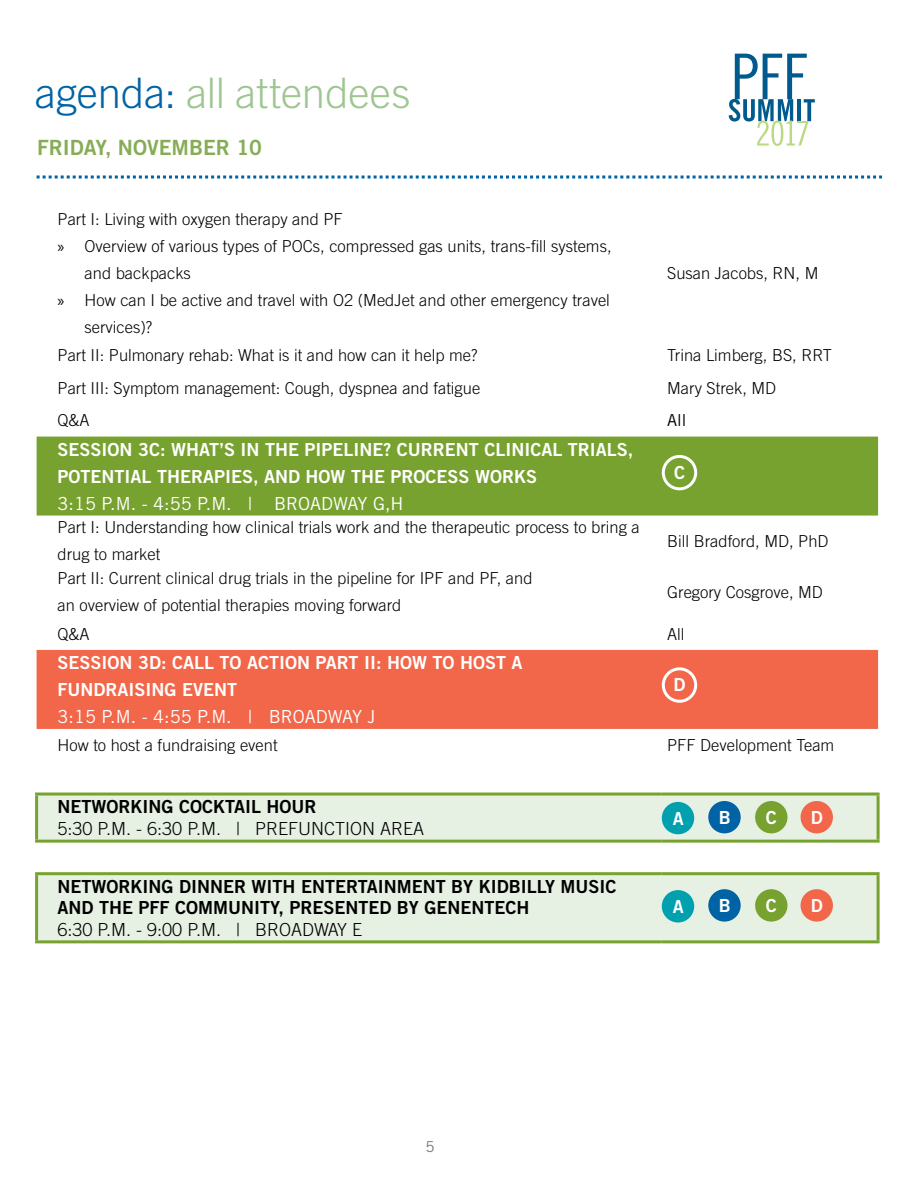
<style>
.page{position:relative;width:918px;height:1188px;background:#fff}
.page>*{position:absolute;margin:0;border:0;box-sizing:border-box;transform-origin:0 0}
.t1{font:300 42px "Trade Gothic LT Std";letter-spacing:-.005em;color:#9ec691}
.t2{font:21px "Trade Gothic LT Std Bd 2";color:#86ad56}
.t3{font:18px/27px "Trade Gothic LT Std Bd 2";color:#fff}
.t4{font:18px/21.6px "Trade Gothic LT Std Bd 2";color:#000}
.t5{font:300 18px "Trade Gothic LT Std";color:#000}
.t6{font:18px "Trade Gothic LT Std";color:#fff}
.t7{font:300 16.5px/27px "Trade Gothic LT Std";color:#000}
.t8{font:16.5px "Trade Gothic LT Std";color:#000}
.t9{font:15px "Trade Gothic LT Std";color:#817569}
.s1{color:#0063a5}
.s2{font-family:"Myriad Pro";font-weight:400}
</style>
<div class="page">
<svg style="left:729px;top:54px;width:86px;height:92px"></svg>
<svg style="left:37px;top:176px;width:845px;height:2px"></svg>
<div style="left:37px;top:437px;width:841px;height:79px;background:#78a22f"></div>
<div style="left:37px;top:650px;width:841px;height:79px;background:#f26649"></div>
<svg style="left:38px;top:796px;width:839px;height:144px;fill:#e6f0e3"></svg>
<hr style="left:35px;top:793px;width:626px;height:3px;background:#78a22f">
<hr style="left:35px;top:796px;width:3px;height:44px;background:#78a22f">
<hr style="left:661px;top:793px;width:219px;height:3px;background:#78a22f">
<hr style="left:877px;top:796px;width:3px;height:44px;background:#78a22f">
<hr style="left:35px;top:840px;width:626px;height:3px;background:#78a22f">
<hr style="left:661px;top:840px;width:219px;height:3px;background:#78a22f">
<hr style="left:35px;top:872px;width:626px;height:3px;background:#78a22f">
<hr style="left:35px;top:875px;width:3px;height:65px;background:#78a22f">
<hr style="left:661px;top:872px;width:219px;height:3px;background:#78a22f">
<hr style="left:877px;top:875px;width:3px;height:65px;background:#78a22f">
<hr style="left:35px;top:940px;width:626px;height:3px;background:#78a22f">
<hr style="left:661px;top:940px;width:219px;height:3px;background:#78a22f">
<div style="left:662px;top:455px;width:35px;height:35px;border:3px solid #fff;border-radius:50%"></div>
<div style="left:662px;top:667px;width:35px;height:36px;border:3px solid #fff;border-radius:50%"></div>
<div style="left:708px;top:889px;width:33px;height:33px;background:#0063a5;border-radius:50%"></div>
<div style="left:755px;top:889px;width:33px;height:33px;background:#78a22f;border-radius:50%"></div>
<div style="left:801px;top:889px;width:32px;height:33px;background:#f26649;border-radius:50%"></div>
<div style="left:662px;top:890px;width:32px;height:32px;background:#00a0af;border-radius:50%"></div>
<div style="left:708px;top:801px;width:33px;height:32px;background:#0063a5;border-radius:50%"></div>
<div style="left:755px;top:801px;width:33px;height:32px;background:#78a22f;border-radius:50%"></div>
<div style="left:801px;top:801px;width:32px;height:32px;background:#f26649;border-radius:50%"></div>
<div style="left:662px;top:802px;width:32px;height:32px;background:#00a0af;border-radius:50%"></div>
<h1 class="t1" style="left:35px;top:68px;width:377px"><span class="s1">agenda:</span> all attendees</h1>
<p class="t2" style="left:37px;top:135px;width:226px">FRIDAY, NOVEMBER 10</p>
<p class="t7" style="left:58px;top:205px;width:287px">Part I: Living with oxygen therapy and PF</p>
<p class="t7" style="left:58px;top:232px;width:556px"><span class="s2">»</span> Overview of various types of POCs, compressed gas units, trans-fill systems,</p>
<p class="t7" style="left:85px;top:259px;width:108px">and backpacks</p>
<p class="t7" style="left:58px;top:286px;width:554px"><span class="s2">»</span> How can I be active and travel with O2 (MedJet and other emergency travel</p>
<p class="t7" style="left:85px;top:313px;width:69px">services)?</p>
<p class="t7" style="left:667px;top:259px;width:153px">Susan Jacobs, RN, M</p>
<p class="t7" style="left:58px;top:342px;width:421px">Part II: Pulmonary rehab: What is it and how can it help me?</p>
<p class="t7" style="left:667px;top:342px;width:166px">Trina Limberg, BS, RRT</p>
<p class="t7" style="left:58px;top:374px;width:424px">Part III: Symptom management: Cough, dyspnea and fatigue</p>
<p class="t7" style="left:667px;top:374px;width:111px">Mary Strek, MD</p>
<p class="t7" style="left:58px;top:407px;width:34px">Q&amp;A</p>
<p class="t8" style="left:667px;top:410px;width:21px">All</p>
<p class="t3" style="left:58px;top:435px;width:577px">SESSION 3C: WHAT’S IN THE PIPELINE? CURRENT CLINICAL TRIALS,<br>POTENTIAL THERAPIES, AND HOW THE PROCESS WORKS</p>
<p class="t6" style="left:58px;top:492px;width:347px">3:15 P.M. - 4:55 P.M. | BROADWAY G,H</p>
<p class="t7" style="left:58px;top:514px;width:584px">Part I: Understanding how clinical trials work and the therapeutic process to bring a drug to market</p>
<p class="t3" style="left:674px;top:459px;width:12px">C</p>
<p class="t7" style="left:667px;top:527px;width:163px">Bill Bradford, MD, PhD</p>
<p class="t7" style="left:58px;top:565px;width:476px">Part II: Current clinical drug trials in the pipeline for IPF and PF, and an overview of potential therapies moving forward</p>
<p class="t7" style="left:667px;top:578px;width:157px">Gregory Cosgrove, MD</p>
<p class="t7" style="left:58px;top:620px;width:34px">Q&amp;A</p>
<p class="t7" style="left:667px;top:620px;width:19px">All</p>
<p class="t3" style="left:58px;top:649px;width:466px">SESSION 3D: CALL TO ACTION PART II: HOW TO HOST A<br>FUNDRAISING EVENT</p>
<p class="t6" style="left:58px;top:706px;width:320px">3:15 P.M. - 4:55 P.M. | BROADWAY J</p>
<p class="t7" style="left:58px;top:732px;width:222px">How to host a fundraising event</p>
<p class="t7" style="left:667px;top:732px;width:169px">PFF Development Team</p>
<p class="t3" style="left:673px;top:671px;width:14px">D</p>
<p class="t4" style="left:58px;top:796px;width:261px">NETWORKING COCKTAIL HOUR</p>
<p class="t5" style="left:58px;top:818px;width:368px">5:30 P.M. - 6:30 P.M. | PREFUNCTION AREA</p>
<p class="t4" style="left:58px;top:875px;width:560px">NETWORKING DINNER WITH ENTERTAINMENT BY KIDBILLY MUSIC<br>AND THE PFF COMMUNITY, PRESENTED BY GENENTECH</p>
<p class="t5" style="left:58px;top:919px;width:306px">6:30 P.M. - 9:00 P.M. | BROADWAY E</p>
<p class="t3" style="left:673px;top:804px;width:12px">A</p>
<p class="t3" style="left:719px;top:803px;width:14px">B</p>
<p class="t3" style="left:766px;top:803px;width:12px">C</p>
<p class="t3" style="left:811px;top:803px;width:14px">D</p>
<p class="t3" style="left:673px;top:893px;width:12px">A</p>
<p class="t3" style="left:719px;top:892px;width:14px">B</p>
<p class="t3" style="left:766px;top:892px;width:12px">C</p>
<p class="t3" style="left:811px;top:892px;width:14px">D</p>
<p class="t9" style="left:426px;top:1138px;width:11px">5</p>
</div>
